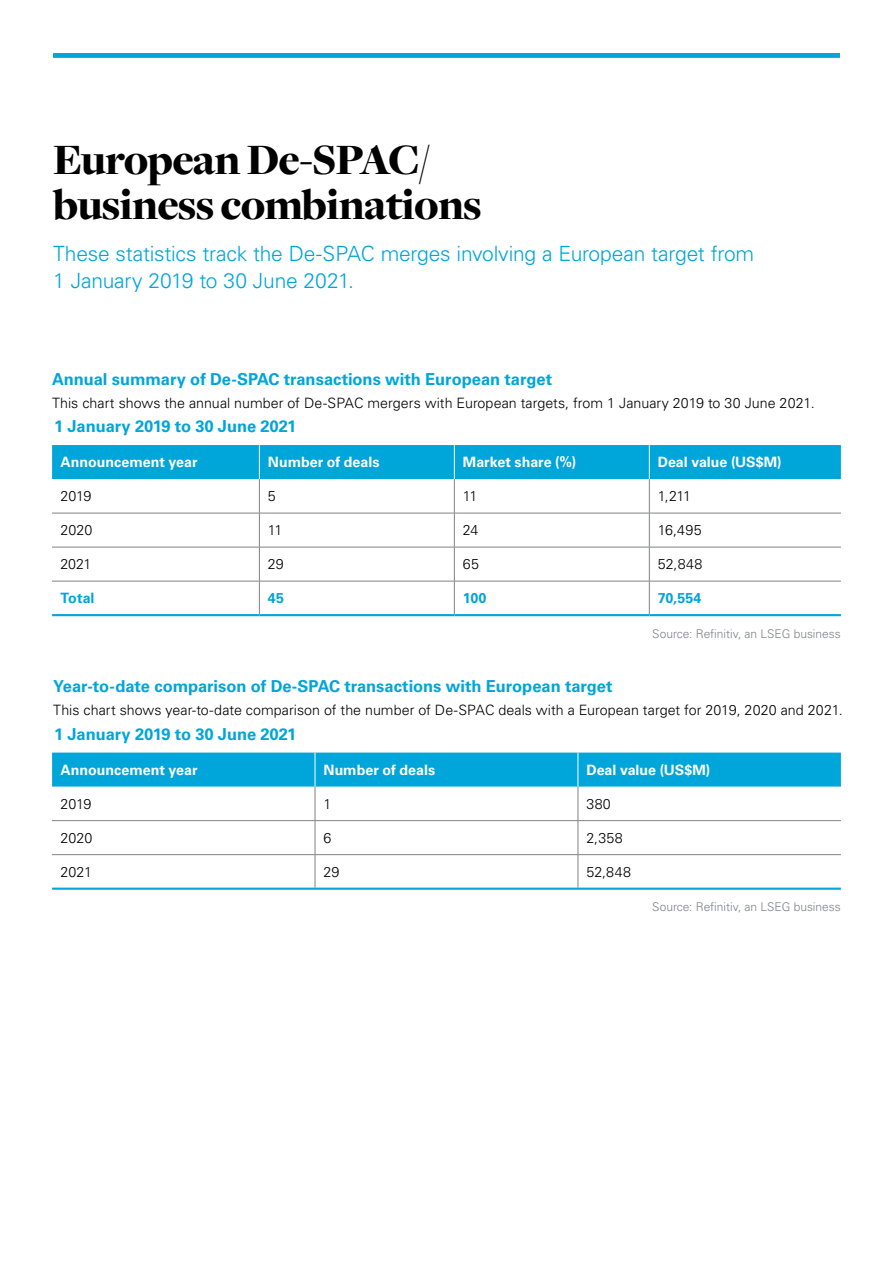
<style>
.page{position:relative;width:893px;height:1263px;background:#fff}
.page>*{position:absolute;margin:0;border:0;box-sizing:border-box;transform-origin:0 0}
.t1{font:900 45px/45px "Freight Disp Pro";letter-spacing:-.02em;color:#000}
.t2{font:300 21px/27px "Univers LT Pro 45";letter-spacing:-.01em;color:#00a5da}
.t3{font:700 16.5px "Univers LT Pro 65";letter-spacing:-.005em;color:#00a5da}
.P_Body{font:300 14.25px "Univers LT Pro 45";color:#000}
.P_Body_Bold{font:700 14.25px "Univers LT Pro 65";color:#fff}
.P_Body_Bold-2{font:700 14.25px "Univers LT Pro 65";letter-spacing:.005em;color:#00a5da}
.Source{font:300 12px "Univers LT Pro 45";color:#808285}
</style>
<div class="page">
<div style="left:53px;top:53px;width:787px;height:5px;background:#00a5da"></div>
<div style="left:52px;top:445px;width:789px;height:34px;background:#00a5da"></div>
<hr style="left:259px;top:479px;width:1px;height:34px;background:#808285">
<hr style="left:454px;top:479px;width:1px;height:34px;background:#808285">
<hr style="left:649px;top:479px;width:1px;height:34px;background:#808285">
<hr style="left:52px;top:513px;width:207px;height:1px;background:#808285">
<hr style="left:259px;top:513px;width:195px;height:1px;background:#808285">
<hr style="left:259px;top:513px;width:1px;height:34px;background:#808285">
<hr style="left:454px;top:513px;width:195px;height:1px;background:#808285">
<hr style="left:454px;top:513px;width:1px;height:34px;background:#808285">
<hr style="left:649px;top:513px;width:192px;height:1px;background:#808285">
<hr style="left:649px;top:513px;width:1px;height:34px;background:#808285">
<hr style="left:52px;top:547px;width:207px;height:1px;background:#808285">
<hr style="left:259px;top:547px;width:195px;height:1px;background:#808285">
<hr style="left:259px;top:547px;width:1px;height:34px;background:#808285">
<hr style="left:454px;top:547px;width:195px;height:1px;background:#808285">
<hr style="left:454px;top:547px;width:1px;height:34px;background:#808285">
<hr style="left:649px;top:547px;width:192px;height:1px;background:#808285">
<hr style="left:649px;top:547px;width:1px;height:34px;background:#808285">
<hr style="left:52px;top:581px;width:207px;height:1px;background:#808285">
<hr style="left:259px;top:581px;width:195px;height:1px;background:#808285">
<hr style="left:259px;top:581px;width:1px;height:33px;background:#808285">
<hr style="left:454px;top:581px;width:195px;height:1px;background:#808285">
<hr style="left:454px;top:581px;width:1px;height:33px;background:#808285">
<hr style="left:649px;top:581px;width:192px;height:1px;background:#808285">
<hr style="left:649px;top:581px;width:1px;height:33px;background:#808285">
<hr style="left:259px;top:445px;width:1px;height:34px;background:#fff">
<hr style="left:454px;top:445px;width:1px;height:34px;background:#fff">
<hr style="left:649px;top:445px;width:1px;height:34px;background:#fff">
<hr style="left:52px;top:614px;width:207px;height:2px;background:#00a5da">
<hr style="left:259px;top:614px;width:195px;height:2px;background:#00a5da">
<hr style="left:454px;top:614px;width:195px;height:2px;background:#00a5da">
<hr style="left:649px;top:614px;width:192px;height:2px;background:#00a5da">
<div style="left:52px;top:752px;width:789px;height:35px;background:#00a5da"></div>
<hr style="left:315px;top:787px;width:1px;height:33px;background:#808285">
<hr style="left:578px;top:787px;width:1px;height:33px;background:#808285">
<hr style="left:52px;top:820px;width:263px;height:1px;background:#808285">
<hr style="left:315px;top:820px;width:263px;height:1px;background:#808285">
<hr style="left:315px;top:821px;width:1px;height:33px;background:#808285">
<hr style="left:578px;top:820px;width:263px;height:1px;background:#808285">
<hr style="left:578px;top:821px;width:1px;height:33px;background:#808285">
<hr style="left:52px;top:854px;width:263px;height:1px;background:#808285">
<hr style="left:315px;top:854px;width:263px;height:1px;background:#808285">
<hr style="left:315px;top:855px;width:1px;height:32px;background:#808285">
<hr style="left:578px;top:854px;width:263px;height:1px;background:#808285">
<hr style="left:578px;top:855px;width:1px;height:32px;background:#808285">
<hr style="left:315px;top:752px;width:1px;height:35px;background:#fff">
<hr style="left:578px;top:752px;width:1px;height:35px;background:#fff">
<hr style="left:52px;top:887px;width:263px;height:3px;background:#00a5da">
<hr style="left:315px;top:887px;width:263px;height:3px;background:#00a5da">
<hr style="left:578px;top:887px;width:263px;height:3px;background:#00a5da">
<h2 class="t1" style="left:53px;top:136px;width:430px">European De-SPAC/ business combinations</h2>
<h4 class="t2" style="left:53px;top:240px;width:702px">These statistics track the De-SPAC merges involving a European target from<br>1 January 2019 to 30 June 2021.</h4>
<h5 class="t3" style="left:52px;top:369px;width:502px">Annual summary of De-SPAC transactions with European target</h5>
<p class="P_Body" style="left:52px;top:394px;width:764px">This chart shows the annual number of De-SPAC mergers with European targets, from 1 January 2019 to 30 June 2021.</p>
<h5 class="t3" style="left:54px;top:417px;width:244px">1 January 2019 to 30 June 2021</h5>
<p class="P_Body_Bold" style="left:61px;top:454px;width:138px">Announcement year</p>
<p class="P_Body_Bold" style="left:268px;top:454px;width:113px">Number of deals</p>
<p class="P_Body_Bold" style="left:463px;top:454px;width:115px">Market share (%)</p>
<p class="P_Body_Bold" style="left:658px;top:454px;width:125px">Deal value (US$M)</p>
<p class="P_Body" style="left:61px;top:487px;width:32px">2019</p>
<p class="P_Body" style="left:268px;top:487px;width:9px">5</p>
<p class="P_Body" style="left:463px;top:487px;width:16px">11</p>
<p class="P_Body" style="left:658px;top:487px;width:35px">1,211</p>
<p class="P_Body" style="left:61px;top:521px;width:33px">2020</p>
<p class="P_Body" style="left:268px;top:521px;width:16px">11</p>
<p class="P_Body" style="left:463px;top:521px;width:17px">24</p>
<p class="P_Body" style="left:658px;top:521px;width:45px">16,495</p>
<p class="P_Body" style="left:61px;top:555px;width:32px">2021</p>
<p class="P_Body" style="left:268px;top:555px;width:17px">29</p>
<p class="P_Body" style="left:463px;top:555px;width:18px">65</p>
<p class="P_Body" style="left:658px;top:555px;width:46px">52,848</p>
<p class="P_Body_Bold-2" style="left:61px;top:590px;width:36px">Total</p>
<p class="P_Body_Bold-2" style="left:268px;top:590px;width:18px">45</p>
<p class="P_Body_Bold-2" style="left:463px;top:590px;width:25px">100</p>
<p class="P_Body_Bold-2" style="left:658px;top:590px;width:45px">70,554</p>
<p class="Source" style="left:652px;top:626px;width:190px">Source: Refinitiv, an LSEG business</p>
<h5 class="t3" style="left:53px;top:676px;width:561px">Year-to-date comparison of De-SPAC transactions with European target</h5>
<p class="P_Body" style="left:53px;top:701px;width:791px">This chart shows year-to-date comparison of the number of De-SPAC deals with a European target for 2019, 2020 and 2021.</p>
<h5 class="t3" style="left:54px;top:724px;width:244px">1 January 2019 to 30 June 2021</h5>
<p class="P_Body_Bold" style="left:61px;top:761px;width:138px">Announcement year</p>
<p class="P_Body_Bold" style="left:324px;top:761px;width:113px">Number of deals</p>
<p class="P_Body_Bold" style="left:586px;top:761px;width:125px">Deal value (US$M)</p>
<p class="P_Body" style="left:61px;top:795px;width:32px">2019</p>
<p class="P_Body" style="left:324px;top:795px;width:9px">1</p>
<p class="P_Body" style="left:586px;top:795px;width:26px">380</p>
<p class="P_Body" style="left:61px;top:829px;width:33px">2020</p>
<p class="P_Body" style="left:324px;top:829px;width:9px">6</p>
<p class="P_Body" style="left:586px;top:829px;width:38px">2,358</p>
<p class="P_Body" style="left:61px;top:863px;width:33px">2021</p>
<p class="P_Body" style="left:324px;top:863px;width:17px">29</p>
<p class="P_Body" style="left:586px;top:863px;width:46px">52,848</p>
<p class="Source" style="left:652px;top:900px;width:190px">Source: Refinitiv, an LSEG business</p>
</div>
